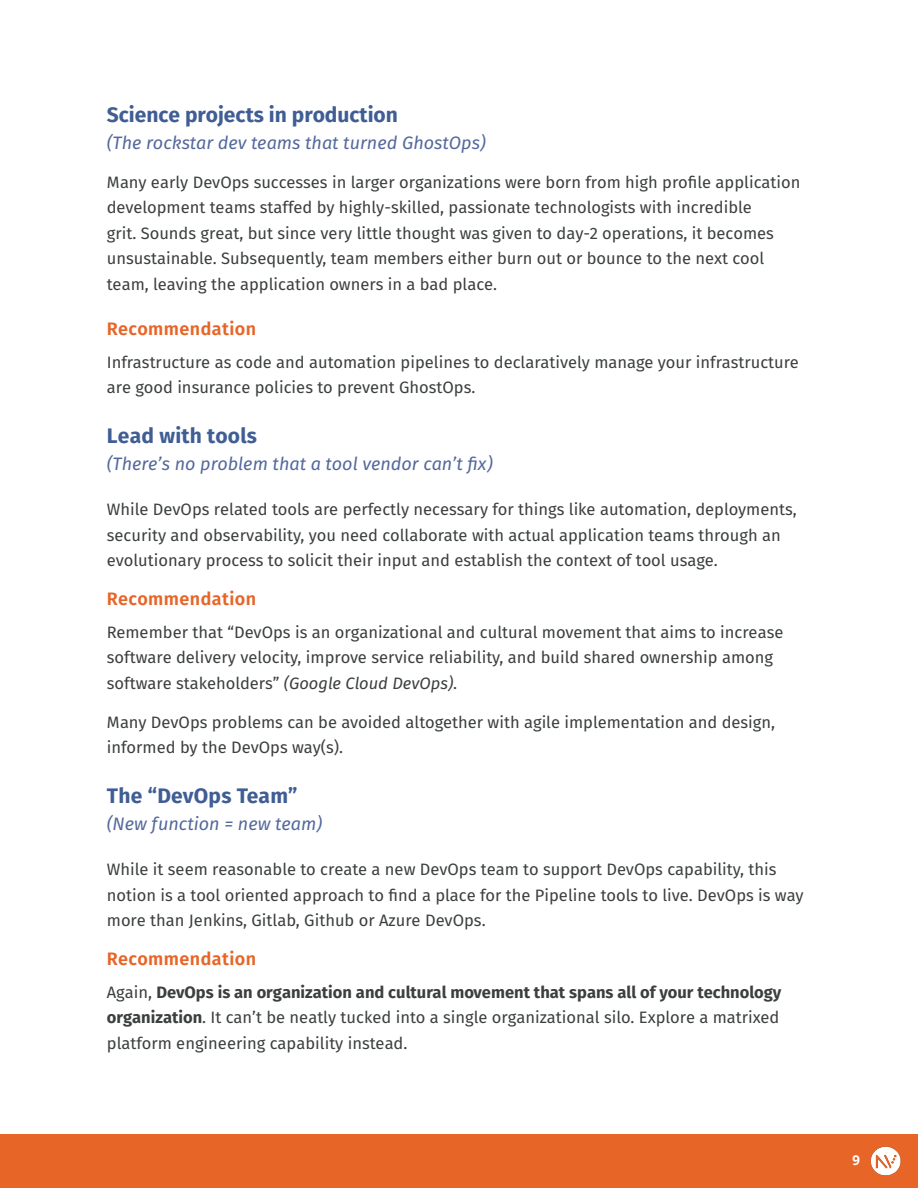
<style>
.page{position:relative;width:918px;height:1188px;background:#fff}
.page>*{position:absolute;margin:0;border:0;box-sizing:border-box;transform-origin:0 0}
.Title_3{font:700 21px "Fira Sans";letter-spacing:.01em;color:#405e94}
.Body_Basic{font:700 21px "Fira Sans";color:#405e94}
.Title_3-2{font:italic 18px "Fira Sans";color:#53689c}
.Normal_Orange_Bold{font:600 18px "Fira Sans";letter-spacing:.025em;color:#e86528}
.Body_Basic-2{font:italic 18px "Fira Sans";color:#53689c}
.Body_Basic-3{font:16.5px/25.5px "Fira Sans";color:#3c3f3f}
.Normal_Orange_Bold-2{font:16.5px/25.5px "Fira Sans";color:#3c3f3f}
.Title_3-3{font:16.5px/25.5px "Fira Sans";color:#3c3f3f}
.t1{font:700 13.5px "Noto Sans";color:#fff}
.s1{font-style:italic}
.s2{font-weight:700}
</style>
<div class="page">
<div style="left:0;top:1134px;width:918px;height:54px;background:#e86528"></div>
<img style="left:870px;top:1146px;width:31px;height:30px">
<p class="Body_Basic" style="left:107px;top:100px;width:293px">Science projects in production</p>
<p class="Body_Basic-2" style="left:107px;top:130px;width:380px">(The rockstar dev teams that turned GhostOps)</p>
<p class="Title_3-3" style="left:107px;top:169px;width:695px">Many early DevOps successes in larger organizations were born from high profile application development teams staffed by highly-skilled, passionate technologists with incredible<br>grit. Sounds great, but since very little thought was given to day-2 operations, it becomes unsustainable. Subsequently, team members either burn out or bounce to the next cool team, leaving the application owners in a bad place.</p>
<p class="Normal_Orange_Bold" style="left:107px;top:314px;width:151px">Recommendation</p>
<p class="Body_Basic-3" style="left:107px;top:349px;width:694px">Infrastructure as code and automation pipelines to declaratively manage your infrastructure are good insurance policies to prevent GhostOps.</p>
<p class="Title_3" style="left:107px;top:421px;width:152px">Lead with tools</p>
<p class="Title_3-2" style="left:107px;top:451px;width:388px">(There’s no problem that a tool vendor can’t fix)</p>
<p class="Normal_Orange_Bold-2" style="left:107px;top:497px;width:691px">While DevOps related tools are perfectly necessary for things like automation, deployments, security and observability, you need collaborate with actual application teams through an evolutionary process to solicit their input and establish the context of tool usage.</p>
<p class="Normal_Orange_Bold" style="left:107px;top:584px;width:151px">Recommendation</p>
<p class="Body_Basic-3" style="left:107px;top:619px;width:678px">Remember that “DevOps is an organizational and cultural movement that aims to increase software delivery velocity, improve service reliability, and build shared ownership among software stakeholders” <span class="s1">(Google Cloud DevOps)</span>.</p>
<p class="Body_Basic-3" style="left:107px;top:709px;width:670px">Many DevOps problems can be avoided altogether with agile implementation and design, informed by the DevOps way(s).</p>
<p class="Title_3" style="left:107px;top:781px;width:192px">The “DevOps Team”</p>
<p class="Title_3-2" style="left:107px;top:811px;width:217px">(New function = new team)</p>
<p class="Normal_Orange_Bold-2" style="left:107px;top:857px;width:698px">While it seem reasonable to create a new DevOps team to support DevOps capability, this notion is a tool oriented approach to find a place for the Pipeline tools to live. DevOps is way more than Jenkins, Gitlab, Github or Azure DevOps.</p>
<p class="Normal_Orange_Bold" style="left:107px;top:944px;width:151px">Recommendation</p>
<p class="Body_Basic-3" style="left:107px;top:979px;width:676px;text-align:justify">Again, <span class="s2">DevOps is an organization and cultural movement that spans all of your technology organization</span>. It can’t be neatly tucked into a single organizational silo. Explore a matrixed platform engineering capability instead.</p>
<p class="t1" style="left:852px;top:1151px;width:10px">9</p>
</div>
